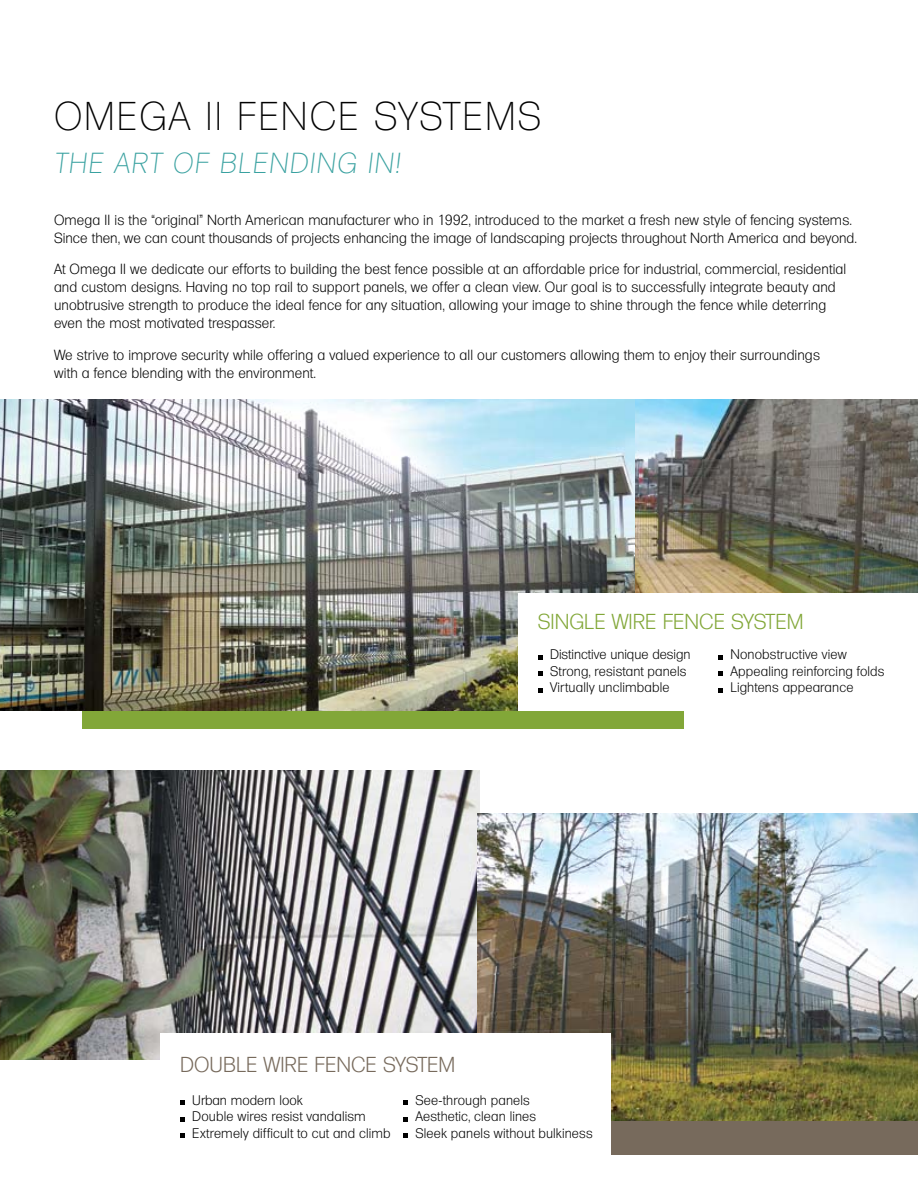
<style>
.page{position:relative;width:918px;height:1188px;background:#fff}
.page>*{position:absolute;margin:0;border:0;box-sizing:border-box;transform-origin:0 0}
.t1{font:200 39px "Formula";letter-spacing:.05em;color:#000}
.t2{font:italic 200 28.2px "Formula";letter-spacing:.05em;color:#39a1a0}
.t3{font:300 21px "Formula";color:#776a5c}
.t4{font:300 21px "Formula";color:#82a738}
.t5{font:300 14.25px/18px "Formula";letter-spacing:.005em;color:#000}
.t6{font:300 13.5px/16.5px "Formula";letter-spacing:.01em;color:#000}
</style>
<div class="page">
<div style="left:82px;top:614px;width:601px;height:115px;background:#82a738"></div>
<img style="left:634px;top:399px;width:284px;height:194px">
<img style="left:0;top:399px;width:634px;height:312px">
<div style="left:317px;top:1040px;width:601px;height:115px;background:#776a5c"></div>
<img style="left:0;top:770px;width:480px;height:290px">
<img style="left:477px;top:813px;width:441px;height:308px">
<div style="left:160px;top:1034px;width:450px;height:127px;background:#fff"></div>
<svg style="left:180px;top:1101px;width:4px;height:4px"></svg>
<svg style="left:180px;top:1117px;width:4px;height:4px"></svg>
<svg style="left:180px;top:1134px;width:4px;height:4px"></svg>
<svg style="left:403px;top:1101px;width:5px;height:4px"></svg>
<svg style="left:403px;top:1117px;width:5px;height:4px"></svg>
<svg style="left:403px;top:1134px;width:5px;height:4px"></svg>
<div style="left:518px;top:593px;width:400px;height:118px;background:#fff"></div>
<svg style="left:538px;top:655px;width:4px;height:4px"></svg>
<svg style="left:538px;top:671px;width:4px;height:5px"></svg>
<svg style="left:538px;top:688px;width:4px;height:4px"></svg>
<svg style="left:718px;top:655px;width:5px;height:4px"></svg>
<svg style="left:718px;top:671px;width:5px;height:5px"></svg>
<svg style="left:718px;top:688px;width:5px;height:4px"></svg>
<h1 class="t1" style="left:54px;top:94px;width:489px">OMEGA II FENCE SYSTEMS</h1>
<h2 class="t2" style="left:54px;top:147px;width:347px">THE ART OF BLENDING IN!</h2>
<p class="t5" style="left:54px;top:211px;width:804px">Omega II is the “original” North American manufacturer who in 1992, introduced to the market a fresh new style of fencing systems.<br>Since then, we can count thousands of projects enhancing the image of landscaping projects throughout North America and beyond.</p>
<p class="t5" style="left:54px;top:260px;width:794px">At Omega II we dedicate our efforts to building the best fence possible at an affordable price for industrial, commercial, residential and custom designs. Having no top rail to support panels, we offer a clean view. Our goal is to successfully integrate beauty and unobtrusive strength to produce the ideal fence for any situation, allowing your image to shine through the fence while deterring even the most motivated trespasser.</p>
<p class="t5" style="left:54px;top:346px;width:768px">We strive to improve security while offering a valued experience to all our customers allowing them to enjoy their surroundings with a fence blending with the environment.</p>
<h3 class="t4" style="left:538px;top:609px;width:267px">SINGLE WIRE FENCE SYSTEM</h3>
<p class="t6" style="left:550px;top:646px;width:142px">Distinctive unique design<br>Strong, resistant panels<br>Virtually unclimbable</p>
<p class="t6" style="left:730px;top:646px;width:156px">Nonobstructive view<br>Appealing reinforcing folds<br>Lightens appearance</p>
<h3 class="t3" style="left:180px;top:1052px;width:277px">DOUBLE WIRE FENCE SYSTEM</h3>
<p class="t6" style="left:192px;top:1092px;width:200px">Urban modern look<br>Double wires resist vandalism<br>Extremely difficult to cut and climb</p>
<p class="t6" style="left:415px;top:1092px;width:179px">See-through panels<br>Aesthetic, clean lines<br>Sleek panels without bulkiness</p>
</div>
